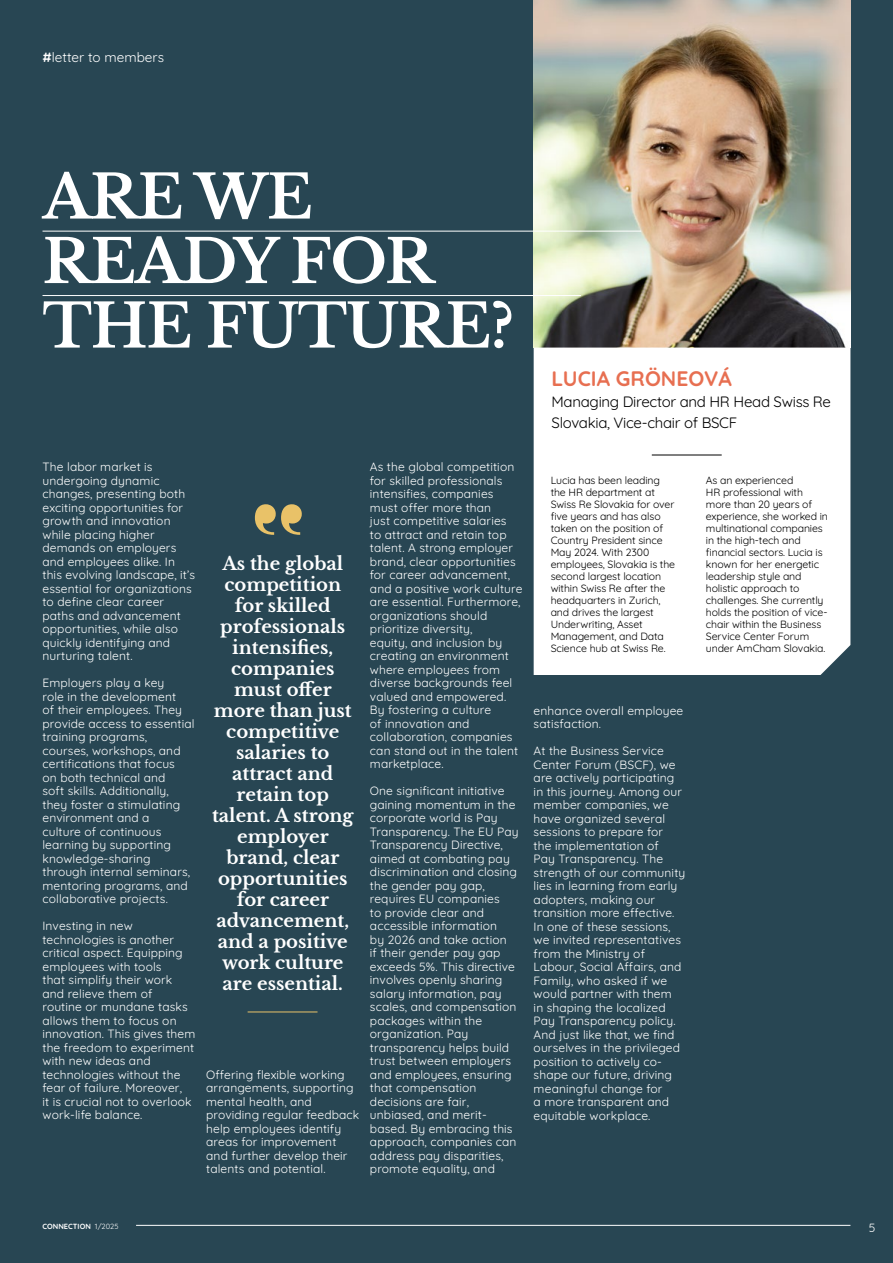
<style>
.page{position:relative;width:893px;height:1263px;background:#284653}
.page>*{position:absolute;margin:0;border:0;box-sizing:border-box;transform-origin:0 0}
.t1{font:700 60px/64.5px "Libre Baskerville";letter-spacing:-.02em;color:#fff}
.t2{font:700 21px "Quicksand";color:#e76f51}
.t3{font:700 18px/21px "Libre Baskerville";color:#fff;text-align:center}
.t4{font:15px/21px "Quicksand";letter-spacing:-.02em;color:#000}
.t5{font:13.5px "Quicksand";color:#fff}
.t6{font:12px/13.5px "Quicksand";letter-spacing:.01em;color:#fff}
.t7{font:10.5px/12px "Quicksand";letter-spacing:-.01em;color:#000}
.t8{font:700 7.5px "Quicksand";color:#fff}
.s1{font-weight:700}
.s2{font-weight:400}
</style>
<div class="page">
<img style="left:534px;top:0;width:316px;height:348px">
<svg style="left:255px;top:504px;width:47px;height:31px"></svg>
<hr style="left:248px;top:1011px;width:69px;height:1px;background:#e9c268">
<div style="left:534px;top:348px;width:316px;height:327px;background:#fff"></div>
<hr style="left:652px;top:455px;width:70px;height:1px;background:#000">
<hr style="left:136px;top:1225px;width:714px;height:1px;background:#fff">
<hr style="left:43px;top:295px;width:538px;height:1px;background:#fff">
<hr style="left:43px;top:231px;width:598px;height:1px;background:#fff">
<p class="t5" style="left:43px;top:47px;width:123px"><span class="s1">#</span>letter to members</p>
<h1 class="t1" style="left:43px;top:165px;width:473px">ARE WE<br>READY FOR<br>THE FUTURE?</h1>
<h2 class="t2" style="left:552px;top:363px;width:182px">LUCIA GRÖNEOVÁ</h2>
<p class="t4" style="left:552px;top:390px;width:281px">Managing Director and HR Head Swiss Re<br>Slovakia, Vice-chair of BSCF</p>
<p class="t6" style="left:43px;top:459px;width:154px">The labor market is undergoing dynamic changes, presenting both exciting opportunities for growth and innovation while placing higher demands on employers and employees alike. In this evolving landscape, it’s essential for organizations to define clear career paths and advancement opportunities, while also quickly identifying and nurturing talent.</p>
<p class="t6" style="left:43px;top:675px;width:154px">Employers play a key<br>role in the development<br>of their employees. They provide access to essential training programs, courses, workshops, and certifications that focus<br>on both technical and<br>soft skills. Additionally, they foster a stimulating environment and a<br>culture of continuous learning by supporting knowledge-sharing through internal seminars, mentoring programs, and collaborative projects.</p>
<p class="t6" style="left:43px;top:918px;width:154px">Investing in new technologies is another critical aspect. Equipping employees with tools<br>that simplify their work and relieve them of<br>routine or mundane tasks allows them to focus on innovation. This gives them the freedom to experiment with new ideas and technologies without the fear of failure. Moreover,<br>it is crucial not to overlook work-life balance.</p>
<p class="t3" style="left:212px;top:553px;width:143px">As the global competition for skilled professionals intensifies, companies must offer more than just competitive salaries to attract and retain top talent. A strong employer brand, clear opportunities for career advancement, and a positive work culture are essential.</p>
<p class="t6" style="left:206px;top:1066px;width:155px">Offering flexible working arrangements, supporting mental health, and providing regular feedback help employees identify areas for improvement and further develop their talents and potential.</p>
<p class="t6" style="left:370px;top:459px;width:154px">As the global competition for skilled professionals intensifies, companies must offer more than<br>just competitive salaries<br>to attract and retain top talent. A strong employer brand, clear opportunities for career advancement, and a positive work culture are essential. Furthermore, organizations should prioritize diversity,<br>equity, and inclusion by creating an environment where employees from diverse backgrounds feel valued and empowered.<br>By fostering a culture<br>of innovation and collaboration, companies can stand out in the talent marketplace.</p>
<p class="t6" style="left:370px;top:783px;width:150px">One significant initiative gaining momentum in the corporate world is Pay<br>Transparency. The EU Pay<br>Transparency Directive, aimed at combating pay discrimination and closing the gender pay gap, requires EU companies<br>to provide clear and accessible information<br>by 2026 and take action<br>if their gender pay gap exceeds 5%. This directive involves openly sharing salary information, pay scales, and compensation packages within the organization. Pay transparency helps build trust between employers and employees, ensuring that compensation decisions are fair, unbiased, and merit&shy;based. By embracing this approach, companies can address pay disparities, promote equality, and</p>
<p class="t7" style="left:551px;top:473px;width:126px">Lucia has been leading the HR department at<br>Swiss Re Slovakia for over five years and has also taken on the position of<br>Country President since<br>May 2024. With 2300 employees, Slovakia is the second largest location within Swiss Re after the headquarters in Zurich, and drives the largest<br>Underwriting, Asset<br>Management, and Data<br>Science hub at Swiss Re.</p>
<p class="t7" style="left:706px;top:473px;width:124px">As an experienced<br>HR professional with more than 20 years of experience, she worked in multinational companies in the high-tech and financial sectors. Lucia is known for her energetic leadership style and holistic approach to challenges. She currently holds the position of vice&shy;chair within the Business<br>Service Center Forum under AmCham Slovakia.</p>
<p class="t6" style="left:534px;top:703px;width:151px">enhance overall employee satisfaction.</p>
<p class="t6" style="left:534px;top:743px;width:153px">At the Business Service<br>Center Forum (BSCF), we are actively participating in this journey. Among our member companies, we have organized several sessions to prepare for<br>the implementation of<br>Pay Transparency. The strength of our community lies in learning from early adopters, making our transition more effective.<br>In one of these sessions, we invited representatives from the Ministry of<br>Labour, Social Affairs, and<br>Family, who asked if we would partner with them<br>in shaping the localized<br>Pay Transparency policy.<br>And just like that, we find ourselves in the privileged position to actively co&shy;shape our future, driving meaningful change for<br>a more transparent and equitable workplace.</p>
<p class="t8" style="left:43px;top:1220px;width:77px">CONNECTION <span class="s2">1/2025</span></p>
<p class="t6" style="left:869px;top:1219px;width:8px">5</p>
</div>
